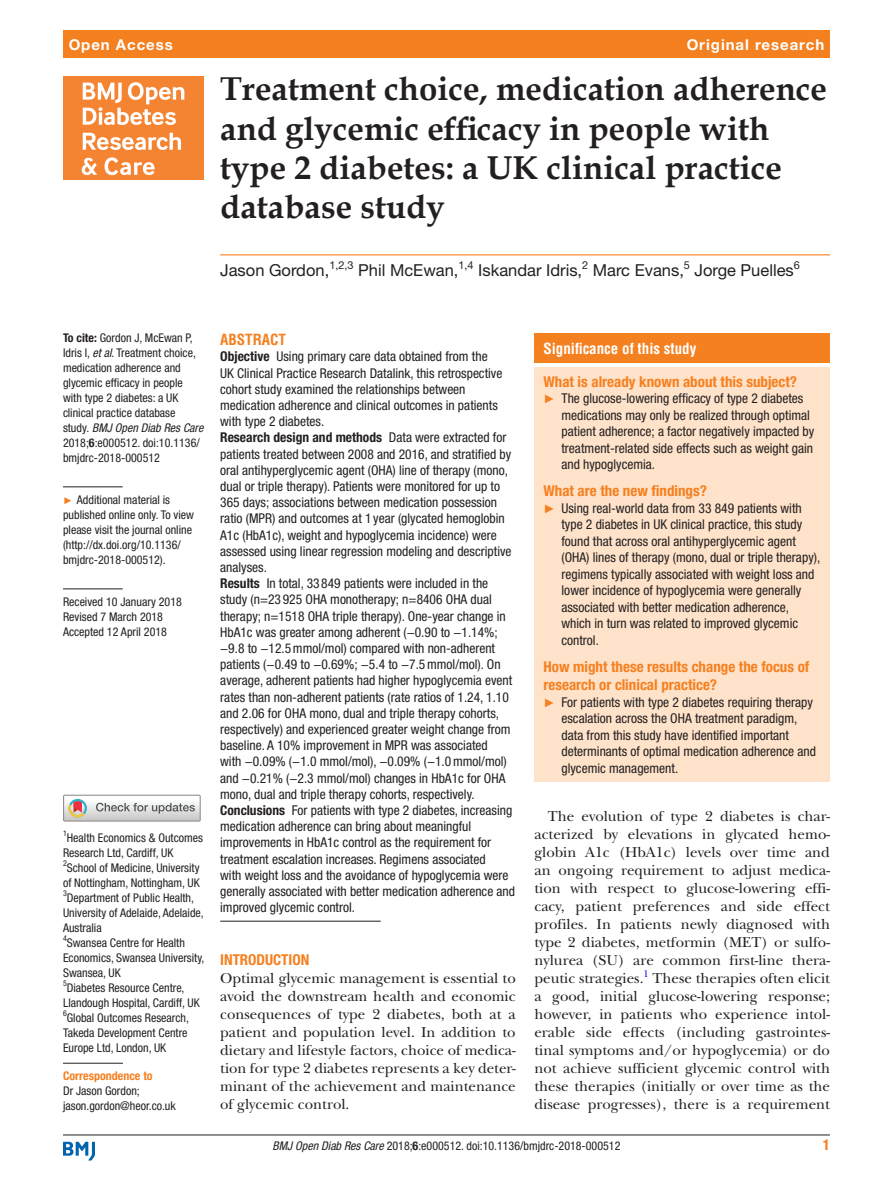
<style>
.page{position:relative;width:893px;height:1191px;background:#fff}
.page>*{position:absolute;margin:0;border:0;box-sizing:border-box;transform-origin:0 0}
.t1{font:700 33px/39px "Book Antiqua";color:#231f20}
.t2{font:16.5px "Helvetica Neue LT Std";color:#231f20}
.t3{font:15px/18px "New Baskerville";color:#231f20;text-align:justify}
.t4{font:700 condensed 15px/18px "Helvetica Neue LT Std";color:#f58020}
.t5{font:700 15px "Helvetica Neue LT Std";letter-spacing:.065em;color:#fff}
.t6{font:700 condensed 15px "Helvetica";color:#fff}
.t7{font:700 condensed 15px "Helvetica";color:#f58020}
.t8{font:condensed 13.5px/16.2px "Helvetica Neue LT Std";color:#231f20}
.t9{font:condensed 12px/15px "Helvetica Neue LT Std";color:#231f20}
.t10{font:700 condensed 12px "Helvetica Neue LT Std";color:#f58020}
.t11{font:10.95px "Helvetica Neue LT Std";color:#231f20}
.t12{font:9.9px "New Baskerville";color:#00f}
.s1{font-weight:700}
.s2{font-style:italic}
.s3{font-family:"Arial";font-stretch:normal;font-size:9.75px;color:#f58020}
.s4{font-family:"Arial";font-stretch:normal;font-size:12px;color:#f58020}
</style>
<div class="page">
<hr style="left:63px;top:1134px;width:767px;height:1px;background:#231f20">
<svg style="left:63px;top:1141px;width:32px;height:19px"></svg>
<div style="left:63px;top:31px;width:767px;height:27px;background:#f58020"></div>
<hr style="left:220px;top:254px;width:610px;height:1px;background:#f58020">
<hr style="left:63px;top:1062px;width:60px;height:1px;background:#231f20">
<hr style="left:63px;top:486px;width:60px;height:1px;background:#231f20">
<hr style="left:63px;top:588px;width:60px;height:1px;background:#231f20">
<div style="left:63px;top:794px;width:138px;height:27px;border:1px solid #969090"></div>
<svg style="left:64px;top:795px;width:136px;height:26px"></svg>
<div style="left:63px;top:76px;width:140px;height:104px;background:#f58432"></div>
<svg style="left:83px;top:82px;width:101px;height:43px"></svg>
<svg style="left:83px;top:133px;width:98px;height:17px"></svg>
<svg style="left:82px;top:158px;width:15px;height:17px"></svg>
<svg style="left:105px;top:157px;width:50px;height:18px"></svg>
<hr style="left:220px;top:920px;width:161px;height:1px;background:#231f20">
<div style="left:534px;top:333px;width:296px;height:30px;background:#f58020"></div>
<div style="left:534px;top:367px;width:296px;height:414px;background:#fee2c9"></div>
<p class="t5" style="left:69px;top:35px;width:106px">Open Access</p>
<p class="t5" style="left:687px;top:35px;width:139px">Original research</p>
<h1 class="t1" style="left:220px;top:70px;width:608px">Treatment choice, medication adherence and glycemic efficacy in people with type 2 diabetes: a UK clinical practice database study</h1>
<p class="t2" style="left:220px;top:260px;width:111px">Jason Gordon,</p>
<p class="t11" style="left:329px;top:258px;width:26px">1,2,3</p>
<p class="t2" style="left:358px;top:260px;width:102px">Phil McEwan,</p>
<p class="t11" style="left:458px;top:258px;width:17px">1,4</p>
<p class="t2" style="left:478px;top:260px;width:105px">Iskandar Idris,</p>
<p class="t11" style="left:582px;top:258px;width:8px">2</p>
<p class="t2" style="left:593px;top:260px;width:93px">Marc Evans,</p>
<p class="t11" style="left:684px;top:258px;width:8px">5</p>
<p class="t2" style="left:695px;top:260px;width:101px">Jorge Puelles</p>
<p class="t11" style="left:794px;top:258px;width:8px">6</p>
<p class="t9" style="left:63px;top:330px;width:142px"><span class="s1">To cite:</span> Gordon J, McEwan P,<br>Idris I, <span class="s2">et al</span>. Treatment choice, medication adherence and glycemic efficacy in people with type 2 diabetes: a UK clinical practice database study. <span class="s2">BMJ Open Diab Res Care<br></span>2018;<span class="s1">6</span>:e000512. doi:10.1136/ bmjdrc-2018-000512</p>
<p class="t9" style="left:63px;top:492px;width:133px"><span class="s3">►</span> Additional material is published online only. To view please visit the journal online (http://dx.doi.org/10.1136/ bmjdrc-2018-000512).</p>
<p class="t9" style="left:63px;top:594px;width:120px">Received 10 January 2018<br>Revised 7 March 2018<br>Accepted 12 April 2018</p>
<p class="t9" style="left:63px;top:829px;width:143px"><sup>1</sup>Health Economics &amp; Outcomes<br>Research Ltd, Cardiff, UK<br><sup>2</sup>School of Medicine, University of Nottingham, Nottingham, UK<br><sup>3</sup>Department of Public Health,<br>University of Adelaide, Adelaide,<br>Australia<br><sup>4</sup>Swansea Centre for Health<br>Economics, Swansea University,<br>Swansea, UK<br><sup>5</sup>Diabetes Resource Centre,<br>Llandough Hospital, Cardiff, UK<br><sup>6</sup>Global Outcomes Research,<br>Takeda Development Centre<br>Europe Ltd, London, UK</p>
<p class="t10" style="left:63px;top:1068px;width:91px">Correspondence to</p>
<p class="t9" style="left:63px;top:1083px;width:114px">Dr Jason Gordon; jason.gordon@heor.co.uk</p>
<p class="t7" style="left:220px;top:330px;width:67px">Abstract</p>
<p class="t8" style="left:220px;top:348px;width:296px"><span class="s1">Objective</span> Using primary care data obtained from the<br>UK Clinical Practice Research Datalink, this retrospective cohort study examined the relationships between medication adherence and clinical outcomes in patients with type 2 diabetes.<br><span class="s1">Research design and methods</span> Data were extracted for patients treated between 2008 and 2016, and stratified by oral antihyperglycemic agent (OHA) line of therapy (mono, dual or triple therapy). Patients were monitored for up to 365 days; associations between medication possession ratio (MPR) and outcomes at 1 year (glycated hemoglobin A1c (HbA1c), weight and hypoglycemia incidence) were assessed using linear regression modeling and descriptive analyses.<br><span class="s1">Results</span> In total, 33 849 patients were included in the study (n=23 925 OHA monotherapy; n=8406 OHA dual therapy; n=1518 OHA triple therapy). One-year change in HbA1c was greater among adherent (−0.90 to −1.14%; −9.8 to −12.5mmol/mol) compared with non-adherent patients (−0.49 to −0.69%; −5.4 to −7.5mmol/mol). On average, adherent patients had higher hypoglycemia event rates than non-adherent patients (rate ratios of 1.24, 1.10 and 2.06 for OHA mono, dual and triple therapy cohorts, respectively) and experienced greater weight change from baseline. A 10% improvement in MPR was associated<br>with −0.09% (−1.0 mmol/mol), −0.09% (−1.0mmol/mol) and −0.21% (−2.3 mmol/mol) changes in HbA1c for OHA mono, dual and triple therapy cohorts, respectively.<br><span class="s1">Conclusions</span> For patients with type 2 diabetes, increasing medication adherence can bring about meaningful improvements in HbA1c control as the requirement for treatment escalation increases. Regimens associated<br>with weight loss and the avoidance of hypoglycemia were generally associated with better medication adherence and improved glycemic control.</p>
<p class="t4" style="left:220px;top:950px;width:61px">Introductio</p>
<p class="t4" style="left:301px;top:950px;width:10px">n</p>
<p class="t3" style="left:220px;top:969px;width:297px">Optimal glycemic management is essential to avoid the downstream health and economic consequences of type 2 diabetes, both at a patient and population level. In addition to dietary and lifestyle factors, choice of medica&shy;tion for type 2 diabetes represents a key deter&shy;minant of the achievement and maintenance of glycemic control.</p>
<p class="t6" style="left:543px;top:339px;width:154px">Significance of this study</p>
<p class="t4" style="left:543px;top:372px;width:255px">What is already known about this subject?</p>
<p class="t8" style="left:561px;top:390px;width:254px;text-indent:-18px"><span class="s4">►</span> The glucose-lowering efficacy of type 2 diabetes medications may only be realized through optimal patient adherence; a factor negatively impacted by treatment-related side effects such as weight gain and hypoglycemia.</p>
<p class="t4" style="left:543px;top:482px;width:165px">What are the new findings?</p>
<p class="t8" style="left:561px;top:500px;width:260px;text-indent:-18px"><span class="s4">►</span> Using real-world data from 33 849 patients with type 2 diabetes in UK clinical practice, this study found that across oral antihyperglycemic agent (OHA) lines of therapy (mono, dual or triple therapy), regimens typically associated with weight loss and lower incidence of hypoglycemia were generally associated with better medication adherence, which in turn was related to improved glycemic control.</p>
<p class="t4" style="left:543px;top:657px;width:267px">How might these results change the focus of research or clinical practice?</p>
<p class="t8" style="left:561px;top:693px;width:256px;text-indent:-18px"><span class="s4">►</span> For patients with type 2 diabetes requiring therapy escalation across the OHA treatment paradigm, data from this study have identified important determinants of optimal medication adherence and glycemic management.</p>
<p class="t3" style="left:534px;top:807px;width:297px;text-indent:13px">The evolution of type 2 diabetes is char&shy;acterized by elevations in glycated hemo&shy;globin A1c (HbA1c) levels over time and an ongoing requirement to adjust medica&shy;tion with respect to glucose-lowering effi&shy;cacy, patient preferences and side effect profiles. In patients newly diagnosed with type 2 diabetes, metformin (MET) or sulfo&shy;nylurea (SU) are common first-line thera&shy;peutic strategies.</p>
<p class="t12" style="left:644px;top:967px;width:7px">1</p>
<p class="t3" style="left:534px;top:969px;width:297px;text-indent:118px">These therapies often elicit a good, initial glucose-lowering response; however, in patients who experience intol&shy;erable side effects (including gastrointes&shy;tinal symptoms and/or hypoglycemia) or do not achieve sufficient glycemic control with these therapies (initially or over time as the disease progresses), there is a requirement</p>
<p class="t9" style="left:273px;top:1137px;width:349px"><span class="s2">BMJ Open Diab Res Care</span> 2018;<span class="s1">6</span>:e000512. doi:10.1136/bmjdrc-2018-000512</p>
<p class="t4" style="left:823px;top:1135px;width:9px">1</p>
</div>
